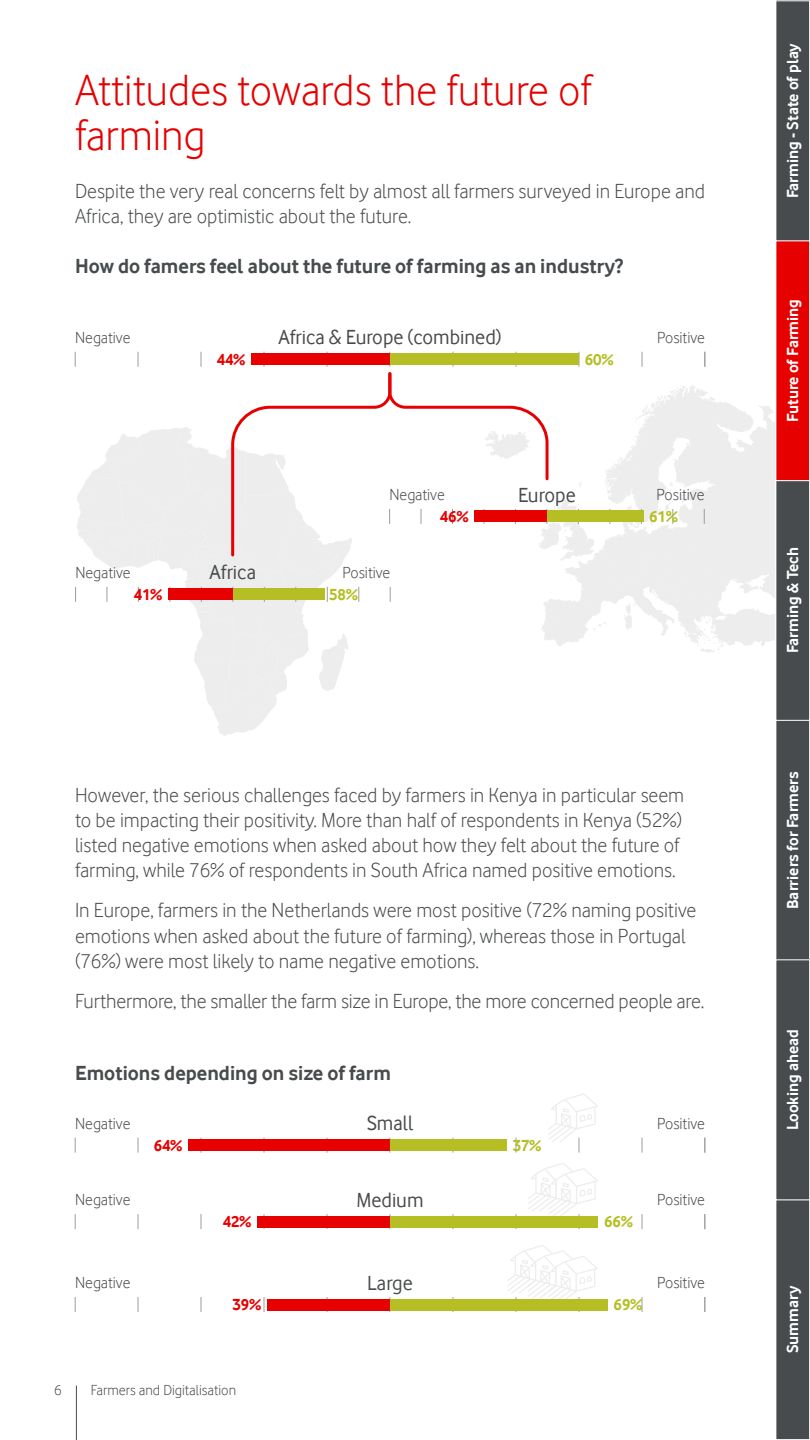
<style>
.page{position:relative;width:810px;height:1440px;background:#fff}
.page>*{position:absolute;margin:0;border:0;box-sizing:border-box;transform-origin:0 0}
.PAGE_TITLE_LT_60pt{font:45px/45px "Vodafone Lt";color:#e60000}
.LARGE_BODY_28pt{font:21px/25.2px "Vodafone Lt";color:#484b4d}
.FIGURE_28pt{font:700 21px "Vodafone Rg";color:#484b4d}
.FIGURE_28pt-2{font:21px "Vodafone Rg";color:#484b4d}
.CHART_DATA{font:16.5px "Vodafone Lt";color:#484b4d}
.LARGE_BODY_28pt-2{font:700 16.5px "Vodafone Rg";color:#fff}
.CHART_DATA-2{font:700 16.5px "Vodafone Rg";color:#b5bf24}
.CHART_DATA-3{font:700 16.5px "Vodafone Rg";color:#e60000}
.t1{font:15px "Vodafone Lt";color:#484b4d}
</style>
<div class="page">
<svg style="left:75px;top:1138px;width:1px;height:15px"></svg>
<svg style="left:75px;top:1214px;width:1px;height:15px"></svg>
<svg style="left:75px;top:1297px;width:1px;height:15px"></svg>
<svg style="left:138px;top:1138px;width:1px;height:15px"></svg>
<svg style="left:138px;top:1214px;width:1px;height:15px"></svg>
<svg style="left:138px;top:1297px;width:1px;height:15px"></svg>
<svg style="left:201px;top:1214px;width:1px;height:15px"></svg>
<svg style="left:201px;top:1297px;width:1px;height:15px"></svg>
<svg style="left:264px;top:1297px;width:1px;height:15px"></svg>
<svg style="left:516px;top:1138px;width:1px;height:15px"></svg>
<svg style="left:548px;top:1093px;width:50px;height:60px"></svg>
<svg style="left:528px;top:1163px;width:70px;height:66px"></svg>
<svg style="left:507px;top:1245px;width:91px;height:67px"></svg>
<svg style="left:642px;top:1138px;width:1px;height:15px"></svg>
<svg style="left:642px;top:1214px;width:1px;height:15px"></svg>
<svg style="left:642px;top:1297px;width:1px;height:15px"></svg>
<svg style="left:705px;top:1138px;width:1px;height:15px"></svg>
<svg style="left:705px;top:1214px;width:1px;height:15px"></svg>
<svg style="left:705px;top:1297px;width:1px;height:15px"></svg>
<div style="left:188px;top:1139px;width:202px;height:12px;background:#e60000"></div>
<div style="left:390px;top:1139px;width:117px;height:12px;background:#b5bf24"></div>
<div style="left:258px;top:1216px;width:132px;height:11px;background:#e60000"></div>
<div style="left:267px;top:1299px;width:123px;height:11px;background:#e60000"></div>
<div style="left:390px;top:1216px;width:208px;height:11px;background:#b5bf24"></div>
<div style="left:390px;top:1299px;width:218px;height:11px;background:#b5bf24"></div>
<svg style="left:75px;top:352px;width:700px;height:384px"></svg>
<div style="left:776px;top:720px;width:34px;height:240px;background:#484b4d"></div>
<div style="left:775px;top:720px;width:35px;height:240px;border:1px solid #fff"></div>
<div style="left:776px;top:480px;width:34px;height:240px;background:#484b4d"></div>
<div style="left:775px;top:480px;width:35px;height:241px;border:1px solid #fff"></div>
<hr style="left:76px;top:1386px;width:1px;height:54px;background:#484b4d">
<div style="left:776px;top:1200px;width:34px;height:240px;background:#484b4d"></div>
<div style="left:775px;top:1199px;width:35px;height:241px;border:1px solid #fff"></div>
<div style="left:776px;top:960px;width:34px;height:240px;background:#484b4d"></div>
<div style="left:775px;top:959px;width:35px;height:241px;border:1px solid #fff"></div>
<div style="left:776px;top:241px;width:34px;height:240px;background:#e60000"></div>
<div style="left:775px;top:240px;width:35px;height:241px;border:1px solid #fff"></div>
<div style="left:776px;top:1px;width:34px;height:240px;background:#484b4d"></div>
<div style="left:775px;top:0;width:35px;height:241px;border:1px solid #fff"></div>
<p class="PAGE_TITLE_LT_60pt" style="left:75px;top:67px;width:519px">Attitudes towards the future of farming</p>
<p class="LARGE_BODY_28pt" style="left:75px;top:178px;width:632px">Despite the very real concerns felt by almost all farmers surveyed in Europe and<br>Africa, they are optimistic about the future.</p>
<p class="FIGURE_28pt" style="left:75px;top:253px;width:550px">How do famers feel about the future of farming as an industry?</p>
<p class="CHART_DATA" style="left:75px;top:328px;width:57px">Negative</p>
<p class="CHART_DATA-3" style="left:217px;top:350px;width:30px">44%</p>
<p class="FIGURE_28pt-2" style="left:278px;top:325px;width:225px">Africa &amp; Europe (combined)</p>
<p class="CHART_DATA-2" style="left:585px;top:350px;width:30px">60%</p>
<p class="CHART_DATA" style="left:657px;top:328px;width:49px">Positive</p>
<p class="CHART_DATA" style="left:75px;top:563px;width:57px">Negative</p>
<p class="CHART_DATA-3" style="left:134px;top:585px;width:30px">41%</p>
<p class="FIGURE_28pt-2" style="left:210px;top:561px;width:48px">Africa</p>
<p class="CHART_DATA" style="left:390px;top:485px;width:57px">Negative</p>
<p class="CHART_DATA" style="left:342px;top:563px;width:49px">Positive</p>
<p class="CHART_DATA-2" style="left:329px;top:585px;width:30px">58%</p>
<p class="CHART_DATA-3" style="left:440px;top:507px;width:30px">46%</p>
<p class="FIGURE_28pt-2" style="left:518px;top:483px;width:59px">Europe</p>
<p class="CHART_DATA" style="left:656px;top:485px;width:49px">Positive</p>
<p class="CHART_DATA-2" style="left:649px;top:507px;width:30px">61%</p>
<p class="LARGE_BODY_28pt" style="left:75px;top:782px;width:611px">However, the serious challenges faced by farmers in Kenya in particular seem to be impacting their positivity. More than half of respondents in Kenya (52%) listed negative emotions when asked about how they felt about the future of farming, while 76% of respondents in South Africa named positive emotions.</p>
<p class="LARGE_BODY_28pt" style="left:75px;top:898px;width:623px">In Europe, farmers in the Netherlands were most positive (72% naming positive emotions when asked about the future of farming), whereas those in Portugal (76%) were most likely to name negative emotions.</p>
<p class="LARGE_BODY_28pt" style="left:75px;top:988px;width:631px">Furthermore, the smaller the farm size in Europe, the more concerned people are.</p>
<p class="FIGURE_28pt" style="left:75px;top:1061px;width:317px">Emotions depending on size of farm</p>
<p class="CHART_DATA" style="left:75px;top:1114px;width:57px">Negative</p>
<p class="FIGURE_28pt-2" style="left:367px;top:1111px;width:48px">Small</p>
<p class="CHART_DATA" style="left:657px;top:1114px;width:49px">Positive</p>
<p class="CHART_DATA-3" style="left:154px;top:1136px;width:30px">64%</p>
<p class="CHART_DATA-2" style="left:513px;top:1136px;width:30px">37%</p>
<p class="CHART_DATA" style="left:75px;top:1190px;width:57px">Negative</p>
<p class="FIGURE_28pt-2" style="left:356px;top:1188px;width:69px">Medium</p>
<p class="CHART_DATA" style="left:657px;top:1190px;width:49px">Positive</p>
<p class="CHART_DATA-3" style="left:223px;top:1212px;width:30px">42%</p>
<p class="CHART_DATA-2" style="left:604px;top:1212px;width:30px">66%</p>
<p class="CHART_DATA" style="left:75px;top:1273px;width:57px">Negative</p>
<p class="FIGURE_28pt-2" style="left:367px;top:1271px;width:47px">Large</p>
<p class="CHART_DATA" style="left:657px;top:1273px;width:49px">Positive</p>
<p class="CHART_DATA-3" style="left:232px;top:1295px;width:30px">39%</p>
<p class="CHART_DATA-2" style="left:614px;top:1295px;width:30px">69%</p>
<p class="t1" style="left:54px;top:1381px;width:9px">6</p>
<p class="t1" style="left:91px;top:1381px;width:147px">Farmers and Digitalisation</p>
<p class="LARGE_BODY_28pt-2" style="left:783px;top:198px;width:156px;rotate:-90deg">Farming - State of play</p>
<p class="LARGE_BODY_28pt-2" style="left:783px;top:422px;width:125px;rotate:-90deg">Future of Farming</p>
<p class="LARGE_BODY_28pt-2" style="left:783px;top:653px;width:108px;rotate:-90deg">Farming &amp; Tech</p>
<p class="LARGE_BODY_28pt-2" style="left:783px;top:909px;width:139px;rotate:-90deg">Barriers for Farmers</p>
<p class="LARGE_BODY_28pt-2" style="left:783px;top:1130px;width:103px;rotate:-90deg">Looking ahead</p>
<p class="LARGE_BODY_28pt-2" style="left:783px;top:1353px;width:69px;rotate:-90deg">Summary</p>
</div>
